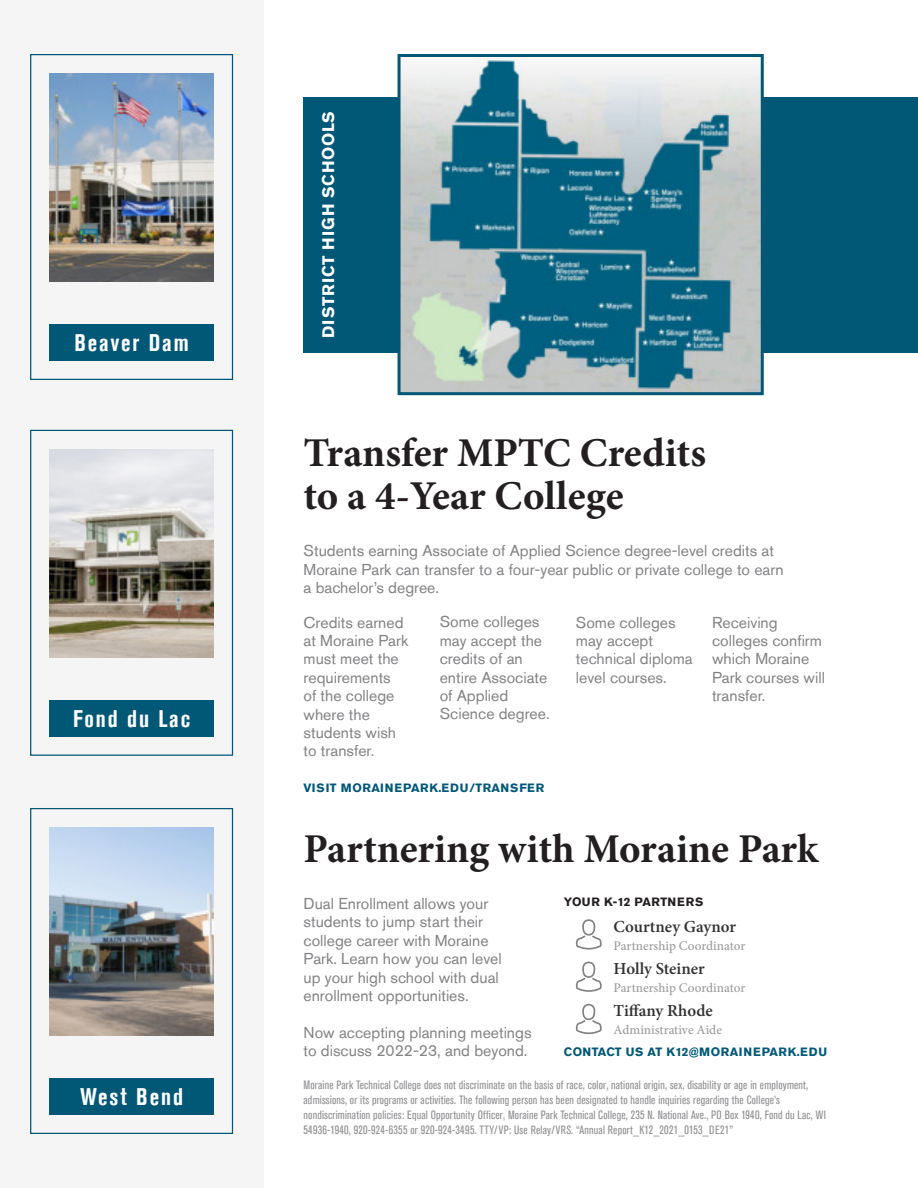
<style>
.page{position:relative;width:918px;height:1188px;background:#fff}
.page>*{position:absolute;margin:0;border:0;box-sizing:border-box;transform-origin:0 0}
.t1{font:700 40.95px/43.5px "Minion Pro";color:#231f20}
.t2{font:700 condensed 24px "Akzidenz Grotesk Std";letter-spacing:.08em;color:#fff}
.t3{font:600 16.8px "Minion Pro";color:#333233}
.t4{font:700 16.65px "Akzidenz Grotesk Std";letter-spacing:.055em;color:#fff}
.t5{font:15.75px/18.3px "Akzidenz Grotesk Std";color:#828285}
.t6{font:500 13.2px "Minion Pro";letter-spacing:-.005em;color:#9c9c9f}
.t7{font:condensed 12px/15px "Akzidenz Grotesk Std";letter-spacing:.015em;color:#919194}
.t8{font:700 12px "Akzidenz Grotesk Std";letter-spacing:.035em;color:#005776}
.t9{font:700 12px "Akzidenz Grotesk Std";letter-spacing:.055em;color:#005776}
.t10{font:700 12px "Akzidenz Grotesk Std";letter-spacing:.035em;color:#231f20}
</style>
<div class="page">
<div style="left:0;top:0;width:263px;height:1188px;background:#f5f5f6"></div>
<div style="left:49px;top:700px;width:165px;height:37px;background:#005776"></div>
<div style="left:30px;top:430px;width:203px;height:326px;border:1px solid #005776"></div>
<img style="left:49px;top:450px;width:165px;height:207px">
<div style="left:49px;top:324px;width:165px;height:37px;background:#005776"></div>
<div style="left:30px;top:54px;width:203px;height:326px;border:1px solid #005776"></div>
<img style="left:49px;top:74px;width:165px;height:208px">
<div style="left:49px;top:1078px;width:165px;height:37px;background:#005776"></div>
<div style="left:30px;top:808px;width:203px;height:326px;border:1px solid #005776"></div>
<img style="left:49px;top:828px;width:165px;height:208px">
<svg style="left:576px;top:919px;width:26px;height:31px"></svg>
<svg style="left:576px;top:962px;width:26px;height:30px"></svg>
<svg style="left:576px;top:1004px;width:26px;height:30px"></svg>
<div style="left:304px;top:97px;width:614px;height:255px;background:#005776"></div>
<img style="left:402px;top:58px;width:358px;height:333px">
<div style="left:398px;top:54px;width:366px;height:341px;border:3px solid #005776"></div>
<h2 class="t2" style="left:74px;top:328px;width:116px">Beaver Dam</h2>
<h2 class="t2" style="left:73px;top:704px;width:119px">Fond du Lac</h2>
<h2 class="t2" style="left:80px;top:1082px;width:104px">West Bend</h2>
<p class="t4" style="left:322px;top:338px;width:228px;rotate:-90deg">DISTRICT HIGH SCHOOLS</p>
<h1 class="t1" style="left:304px;top:435px;width:404px">Transfer MPTC Credits to a 4-Year College</h1>
<p class="t5" style="left:304px;top:543px;width:482px">Students earning Associate of Applied Science degree-level credits at<br>Moraine Park can transfer to a four-year public or private college to earn a bachelor’s degree.</p>
<p class="t5" style="left:304px;top:615px;width:106px">Credits earned at Moraine Park must meet the requirements<br>of the college where the students wish to transfer.</p>
<p class="t5" style="left:440px;top:614px;width:111px">Some colleges may accept the credits of an entire Associate of Applied<br>Science degree.</p>
<p class="t5" style="left:576px;top:615px;width:118px">Some colleges may accept technical diploma level courses.</p>
<p class="t5" style="left:712px;top:615px;width:114px">Receiving colleges confirm which Moraine<br>Park courses will transfer.</p>
<p class="t9" style="left:304px;top:783px;width:242px">VISIT MORAINEPARK.EDU/TRANSFER</p>
<h1 class="t1" style="left:304px;top:831px;width:516px">Partnering with Moraine Park</h1>
<p class="t5" style="left:304px;top:896px;width:200px">Dual Enrollment allows your students to jump start their college career with Moraine<br>Park. Learn how you can level up your high school with dual enrollment opportunities.</p>
<p class="t5" style="left:304px;top:1025px;width:230px">Now accepting planning meetings to discuss 2022-23, and beyond.</p>
<p class="t10" style="left:564px;top:898px;width:141px">YOUR K-12 PARTNERS</p>
<p class="t3" style="left:614px;top:920px;width:124px">Courtney Gaynor</p>
<p class="t6" style="left:614px;top:940px;width:133px">Partnership Coordinator</p>
<p class="t3" style="left:614px;top:962px;width:92px">Holly Steiner</p>
<p class="t6" style="left:614px;top:982px;width:133px">Partnership Coordinator</p>
<p class="t3" style="left:614px;top:1004px;width:101px">Tiffany Rhode</p>
<p class="t6" style="left:614px;top:1025px;width:110px">Administrative Aide</p>
<p class="t8" style="left:564px;top:1047px;width:265px">CONTACT US AT K12@MORAINEPARK.EDU</p>
<p class="t7" style="left:304px;top:1078px;width:524px">Moraine Park Technical College does not discriminate on the basis of race, color, national origin, sex, disability or age in employment, admissions, or its programs or activities. The following person has been designated to handle inquiries regarding the College’s nondiscrimination policies: Equal Opportunity Officer, Moraine Park Technical College, 235 N. National Ave., PO Box 1940, Fond du Lac, WI 54936-1940, 920-924-6355 or 920-924-3495. TTY/VP: Use Relay/VRS. “Annual Report_K12_2021_0153_DE21”</p>
</div>
